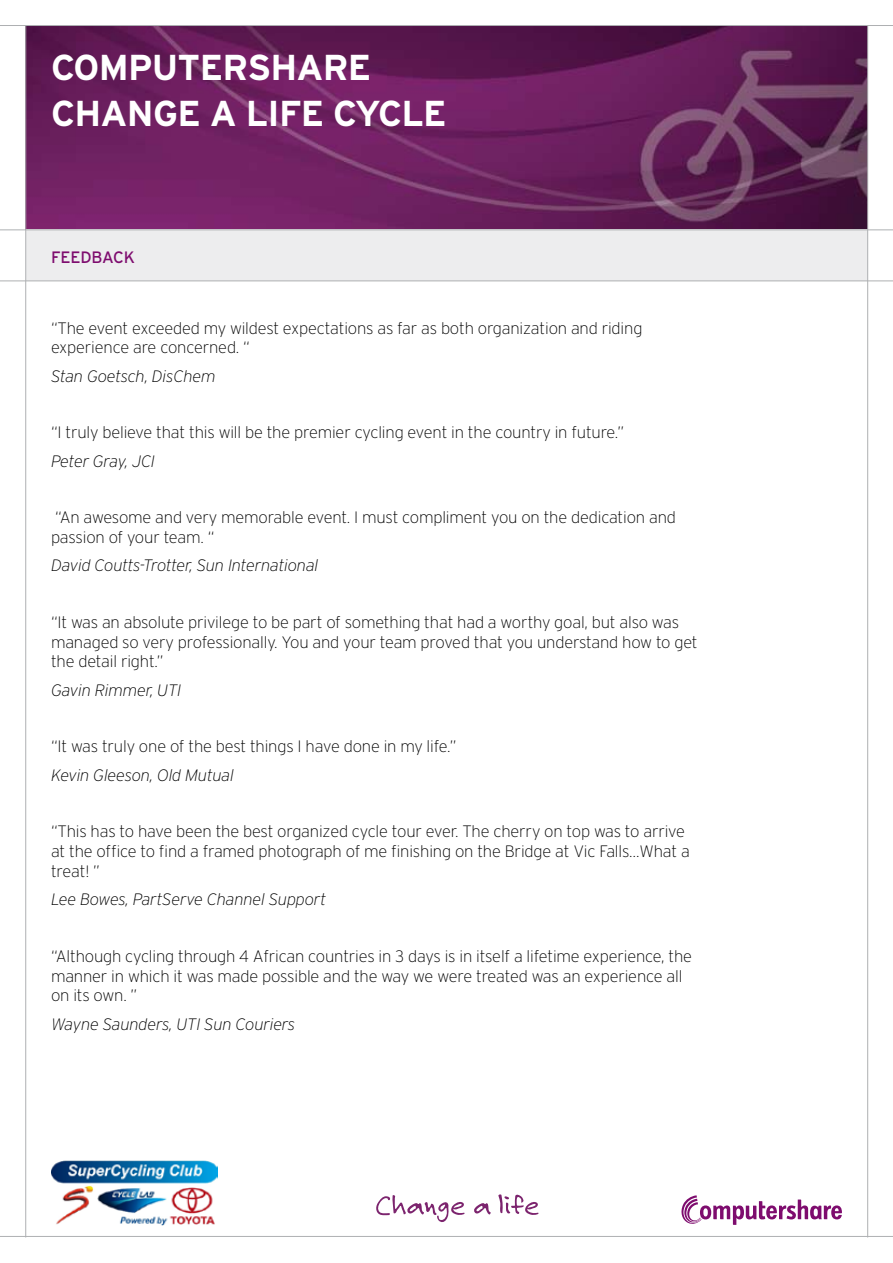
<style>
.page{position:relative;width:893px;height:1263px;background:#fff}
.page>*{position:absolute;margin:0;border:0;box-sizing:border-box;transform-origin:0 0}
.t1{font:700 36px/45.5px "Interstate";letter-spacing:-.02em;color:#fff}
.t2{font:200 16.5px/19.8px "Interstate";letter-spacing:-.01em;color:#000}
.t3{font:italic 200 16.5px "Interstate";letter-spacing:-.01em;color:#000}
.t4{font:16.5px "Interstate";letter-spacing:-.01em;color:#7e0c6e}
</style>
<div class="page">
<img style="left:26px;top:26px;width:841px;height:204px">
<div style="left:26px;top:230px;width:841px;height:51px;background:#ededee"></div>
<hr style="left:0;top:25px;width:893px;height:1px;background:#aeb0b2">
<hr style="left:0;top:281px;width:893px;height:1px;background:#aeb0b2">
<hr style="left:0;top:230px;width:893px;height:1px;background:#aeb0b2">
<hr style="left:867px;top:25px;width:1px;height:1212px;background:#aeb0b2">
<hr style="left:25px;top:25px;width:1px;height:1212px;background:#aeb0b2">
<svg style="left:681px;top:1195px;width:161px;height:30px"></svg>
<svg style="left:376px;top:1195px;width:89px;height:27px"></svg>
<svg style="left:474px;top:1203px;width:17px;height:12px"></svg>
<svg style="left:498px;top:1194px;width:40px;height:21px"></svg>
<hr style="left:0;top:1236px;width:893px;height:1px;background:#aeb0b2">
<img style="left:51px;top:1160px;width:167px;height:65px">
<h1 class="t1" style="left:51px;top:45px;width:397px">COMPUTERSHARE<br>CHANGE A LIFE CYCLE</h1>
<p class="t4" style="left:51px;top:248px;width:86px">FEEDBACK</p>
<p class="t2" style="left:51px;top:318px;width:593px">“The event exceeded my wildest expectations as far as both organization and riding experience are concerned. “</p>
<p class="t3" style="left:51px;top:367px;width:166px">Stan Goetsch, DisChem</p>
<p class="t2" style="left:51px;top:423px;width:575px">“I truly believe that this will be the premier cycling event in the country in future.”</p>
<p class="t3" style="left:51px;top:452px;width:106px">Peter Gray, JCI</p>
<p class="t2" style="left:51px;top:507px;width:626px">“An awesome and very memorable event. I must compliment you on the dedication and passion of your team. “</p>
<p class="t3" style="left:51px;top:556px;width:269px">David Coutts-Trotter, Sun International</p>
<p class="t2" style="left:51px;top:612px;width:648px">“It was an absolute privilege to be part of something that had a worthy goal, but also was managed so very professionally. You and your team proved that you understand how to get the detail right.”</p>
<p class="t3" style="left:51px;top:681px;width:132px">Gavin Rimmer, UTI</p>
<p class="t2" style="left:51px;top:737px;width:407px">“It was truly one of the best things I have done in my life.”</p>
<p class="t3" style="left:51px;top:766px;width:184px">Kevin Gleeson, Old Mutual</p>
<p class="t2" style="left:51px;top:821px;width:640px">“This has to have been the best organized cycle tour ever. The cherry on top was to arrive at the office to find a framed photograph of me finishing on the Bridge at Vic Falls…What a treat! ”</p>
<p class="t3" style="left:51px;top:890px;width:277px">Lee Bowes, PartServe Channel Support</p>
<p class="t2" style="left:51px;top:946px;width:643px">“Although cycling through 4 African countries in 3 days is in itself a lifetime experience, the manner in which it was made possible and the way we were treated was an experience all on its own. ”</p>
<p class="t3" style="left:51px;top:1015px;width:246px">Wayne Saunders, UTI Sun Couriers</p>
</div>
